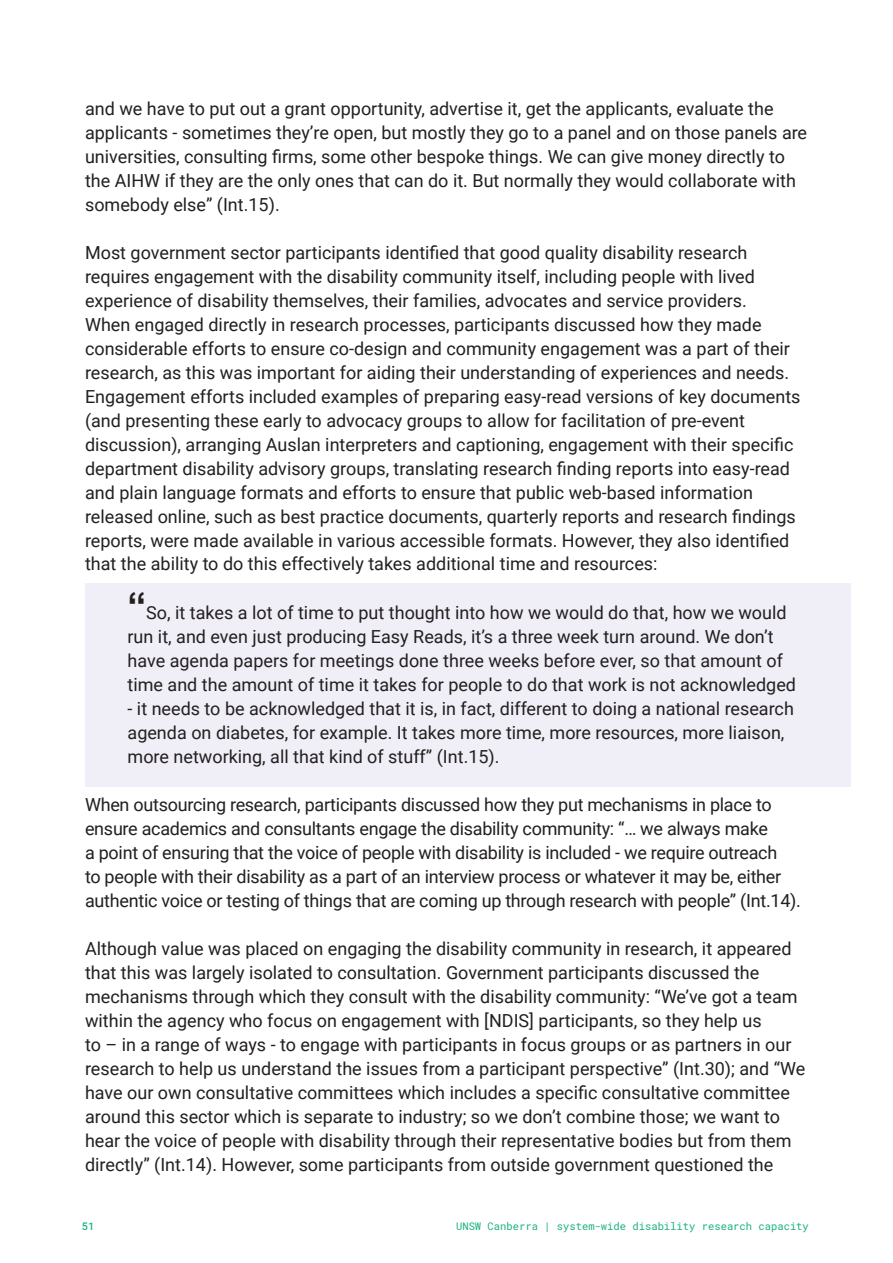
<style>
.page{position:relative;width:893px;height:1263px;background:#fff}
.page>*{position:absolute;margin:0;border:0;box-sizing:border-box;transform-origin:0 0}
.t1{font:18px/24px "Roboto";color:#231f20}
.t2{font:10.5px "Roboto Mono";color:#1bb183}
.t3{font:500 10.5px "Roboto Mono";color:#1bb183}
.s1{font-family:"Arial";font-weight:700;font-size:37.5px}
</style>
<div class="page">
<div style="left:85px;top:583px;width:765px;height:204px;background:#f0eef6"></div>
<p class="t1" style="left:85px;top:95px;width:724px">and we have to put out a grant opportunity, advertise it, get the applicants, evaluate the applicants - sometimes they’re open, but mostly they go to a panel and on those panels are universities, consulting firms, some other bespoke things. We can give money directly to the AIHW if they are the only ones that can do it. But normally they would collaborate with somebody else” (Int.15).</p>
<p class="t1" style="left:85px;top:239px;width:717px">Most government sector participants identified that good quality disability research requires engagement with the disability community itself, including people with lived experience of disability themselves, their families, advocates and service providers.<br>When engaged directly in research processes, participants discussed how they made considerable efforts to ensure co-design and community engagement was a part of their research, as this was important for aiding their understanding of experiences and needs.<br>Engagement efforts included examples of preparing easy-read versions of key documents (and presenting these early to advocacy groups to allow for facilitation of pre-event discussion), arranging Auslan interpreters and captioning, engagement with their specific department disability advisory groups, translating research finding reports into easy-read and plain language formats and efforts to ensure that public web-based information released online, such as best practice documents, quarterly reports and research findings reports, were made available in various accessible formats. However, they also identified that the ability to do this effectively takes additional time and resources:</p>
<p class="t1" style="left:128px;top:599px;width:670px"><span class="s1">“</span>So, it takes a lot of time to put thought into how we would do that, how we would run it, and even just producing Easy Reads, it’s a three week turn around. We don’t have agenda papers for meetings done three weeks before ever, so that amount of time and the amount of time it takes for people to do that work is not acknowledged</p>
<p class="t1" style="left:128px;top:695px;width:668px">- it needs to be acknowledged that it is, in fact, different to doing a national research agenda on diabetes, for example. It takes more time, more resources, more liaison, more networking, all that kind of stuff” (Int.15).</p>
<p class="t1" style="left:85px;top:791px;width:717px">When outsourcing research, participants discussed how they put mechanisms in place to ensure academics and consultants engage the disability community: “… we always make<br>a point of ensuring that the voice of people with disability is included - we require outreach<br>to people with their disability as a part of an interview process or whatever it may be, either authentic voice or testing of things that are coming up through research with people” (Int.14).</p>
<p class="t1" style="left:85px;top:935px;width:722px">Although value was placed on engaging the disability community in research, it appeared that this was largely isolated to consultation. Government participants discussed the mechanisms through which they consult with the disability community: “We’ve got a team within the agency who focus on engagement with [NDIS] participants, so they help us<br>to – in a range of ways - to engage with participants in focus groups or as partners in our research to help us understand the issues from a participant perspective” (Int.30); and “We have our own consultative committees which includes a specific consultative committee around this sector which is separate to industry; so we don’t combine those; we want to hear the voice of people with disability through their representative bodies but from them directly” (Int.14). However, some participants from outside government questioned the</p>
<p class="t3" style="left:82px;top:1218px;width:14px">51</p>
<p class="t2" style="left:456px;top:1218px;width:354px">UNSW Canberra | system-wide disability research capacity</p>
</div>
